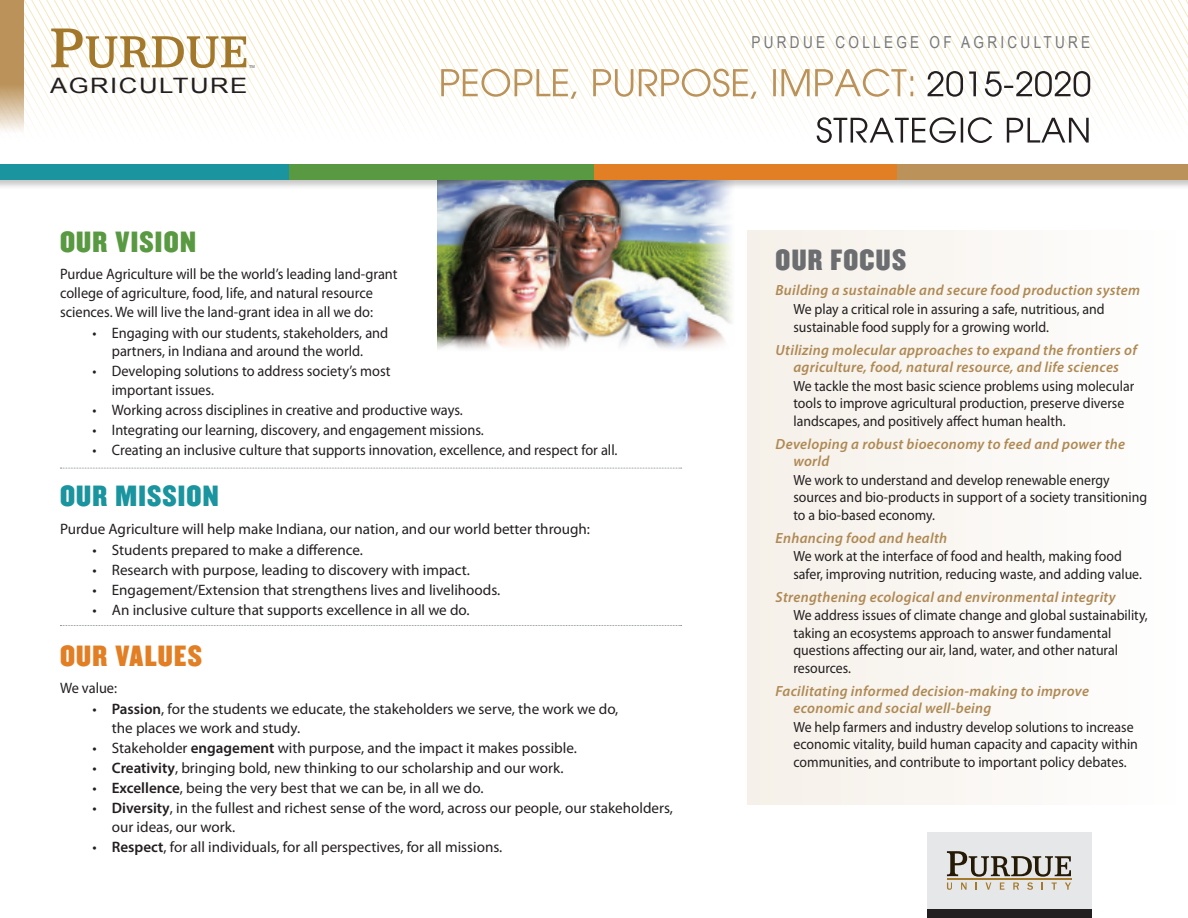
<style>
.page{position:relative;width:1188px;height:918px;background:#fff}
.page>*{position:absolute;margin:0;border:0;box-sizing:border-box;transform-origin:0 0}
.t1{font:25.5px "Champion Middleweight";letter-spacing:.05em;color:#1a949f}
.t2{font:25.5px "Champion Middleweight";letter-spacing:.05em;color:#599941}
.t3{font:25.5px "Champion Middleweight";letter-spacing:.05em;color:#e27f25}
.t4{font:25.5px "Champion Middleweight";letter-spacing:.05em;color:#6c6d70}
.t5{font:21.15px "Arial";letter-spacing:.06em;color:#231f20;scale:1.21 1}
.t6{font:16.5px "Arial Narrow";letter-spacing:.2em;color:#76787b}
.t7{font:15.15px/18.8px "Myriad Pro";color:#231f20}
.t8{font:15.15px/18.8px "Myriad Pro";color:#231f20;scale:.95 1}
.t9{font:14.7px/17.4px "Myriad Pro";color:#231f20;scale:.94 1}
.t10{font:italic 600 14.7px/17.4px "Myriad Pro";letter-spacing:.02em;color:#af8954}
.t11{font:4.05px "Arial";color:#5b5355}
.s1{font-weight:600}
</style>
<div class="page">
<img style="left:437px;top:190px;width:295px;height:160px">
<svg style="left:24px;top:0;width:1164px;height:138px"></svg>
<svg style="left:60px;top:468px;width:622px;height:1px"></svg>
<svg style="left:60px;top:625px;width:622px;height:1px"></svg>
<svg style="left:0;top:0;width:24px;height:133px;background:#c7a677"></svg>
<svg style="left:51px;top:28px;width:195px;height:40px"></svg>
<div style="left:928px;top:832px;width:164px;height:78px;background:#e6e7e9"></div>
<div style="left:928px;top:910px;width:164px;height:8px;background:#231f20"></div>
<svg style="left:947px;top:851px;width:124px;height:39px"></svg>
<svg style="left:817px;top:117px;width:272px;height:26px"></svg>
<svg style="left:928px;top:71px;width:162px;height:26px"></svg>
<svg style="left:441px;top:69px;width:472px;height:30px"></svg>
<div style="left:747px;top:230px;width:441px;height:575px;background:#faf7f4"></div>
<div style="left:0;top:164px;width:1188px;height:26px;background:#231f20;opacity:.25"></div>
<div style="left:0;top:164px;width:290px;height:16px;background:#1a949f"></div>
<div style="left:289px;top:164px;width:305px;height:16px;background:#599941"></div>
<div style="left:594px;top:164px;width:304px;height:16px;background:#e27f25"></div>
<div style="left:898px;top:164px;width:290px;height:16px;background:#bb935a"></div>
<p class="t11" style="left:249px;top:64px;width:7px">TM</p>
<h2 class="t5" style="left:50px;top:72px;width:165px">AGRICULTURE</h2>
<h1 class="t2" style="left:60px;top:221px;width:137px">OUR VISION</h1>
<p class="t8" style="left:60px;top:265px;width:357px">Purdue Agriculture will be the world’s leading land-grant college of agriculture, food, life, and natural resource sciences. We will live the land-grant idea in all we do:</p>
<p class="t8" style="left:92px;top:323px;width:313px;text-align:center">• Engaging with our students, stakeholders, and partners, in Indiana and around the world.</p>
<p class="t8" style="left:112px;top:362px;width:295px;text-indent:-19px">• Developing solutions to address society’s most important issues.</p>
<p class="t8" style="left:92px;top:401px;width:392px">• Working across disciplines in creative and productive ways.</p>
<p class="t8" style="left:92px;top:421px;width:414px">• Integrating our learning, discovery, and engagement missions.</p>
<p class="t8" style="left:92px;top:441px;width:554px">• Creating an inclusive culture that supports innovation, excellence, and respect for all.</p>
<h1 class="t1" style="left:60px;top:475px;width:160px">OUR MISSION</h1>
<p class="t7" style="left:60px;top:519px;width:532px">Purdue Agriculture will help make Indiana, our nation, and our world better through:</p>
<p class="t7" style="left:92px;top:541px;width:272px">• Students prepared to make a difference.</p>
<p class="t7" style="left:92px;top:561px;width:379px">• Research with purpose, leading to discovery with impact.</p>
<p class="t7" style="left:92px;top:581px;width:410px">• Engagement/Extension that strengthens lives and livelihoods.</p>
<p class="t7" style="left:92px;top:601px;width:379px">• An inclusive culture that supports excellence in all we do.</p>
<h1 class="t3" style="left:60px;top:635px;width:143px">OUR VALUES</h1>
<p class="t8" style="left:60px;top:679px;width:62px">We value:</p>
<p class="t7" style="left:112px;top:700px;width:508px;text-indent:-19px">• <span class="s1">Passion</span>, for the students we educate, the stakeholders we serve, the work we do, the places we work and study.</p>
<p class="t7" style="left:92px;top:739px;width:486px">• Stakeholder <span class="s1">engagement</span> with purpose, and the impact it makes possible.</p>
<p class="t7" style="left:92px;top:759px;width:473px">• <span class="s1">Creativity</span>, bringing bold, new thinking to our scholarship and our work.</p>
<p class="t7" style="left:92px;top:779px;width:393px">• <span class="s1">Excellence</span>, being the very best that we can be, in all we do.</p>
<p class="t7" style="left:112px;top:799px;width:563px;text-indent:-19px">• <span class="s1">Diversity</span>, in the fullest and richest sense of the word, across our people, our stakeholders, our ideas, our work.</p>
<p class="t7" style="left:92px;top:838px;width:411px">• <span class="s1">Respect</span>, for all individuals, for all perspectives, for all missions.</p>
<p class="t6" style="left:752px;top:30px;width:340px">PURDUE COLLEGE OF AGRICULTURE</p>
<h1 class="t4" style="left:776px;top:239px;width:132px">OUR FOCUS</h1>
<p class="t10" style="left:776px;top:281px;width:366px">Building a sustainable and secure food production system</p>
<p class="t9" style="left:793px;top:301px;width:333px">We play a critical role in assuring a safe, nutritious, and sustainable food supply for a growing world.</p>
<p class="t10" style="left:776px;top:341px;width:363px;text-align:center">Utilizing molecular approaches to expand the frontiers of agriculture, food, natural resource, and life sciences</p>
<p class="t9" style="left:793px;top:377px;width:364px">We tackle the most basic science problems using molecular tools to improve agricultural production, preserve diverse landscapes, and positively affect human health.</p>
<p class="t10" style="left:793px;top:435px;width:333px;text-indent:-18px">Developing a robust bioeconomy to feed and power the world</p>
<p class="t9" style="left:793px;top:471px;width:378px">We work to understand and develop renewable energy sources and bio-products in support of a society transitioning to a bio-based economy.</p>
<p class="t10" style="left:776px;top:529px;width:173px">Enhancing food and health</p>
<p class="t9" style="left:793px;top:548px;width:372px">We work at the interface of food and health, making food safer, improving nutrition, reducing waste, and adding value.</p>
<p class="t10" style="left:776px;top:588px;width:342px">Strengthening ecological and environmental integrity</p>
<p class="t9" style="left:793px;top:607px;width:379px">We address issues of climate change and global sustainability, taking an ecosystems approach to answer fundamental questions affecting our air, land, water, and other natural resources.</p>
<p class="t10" style="left:793px;top:682px;width:297px;text-indent:-18px">Facilitating informed decision-making to improve economic and social well-being</p>
<p class="t9" style="left:793px;top:718px;width:368px">We help farmers and industry develop solutions to increase economic vitality, build human capacity and capacity within communities, and contribute to important policy debates.</p>
</div>
